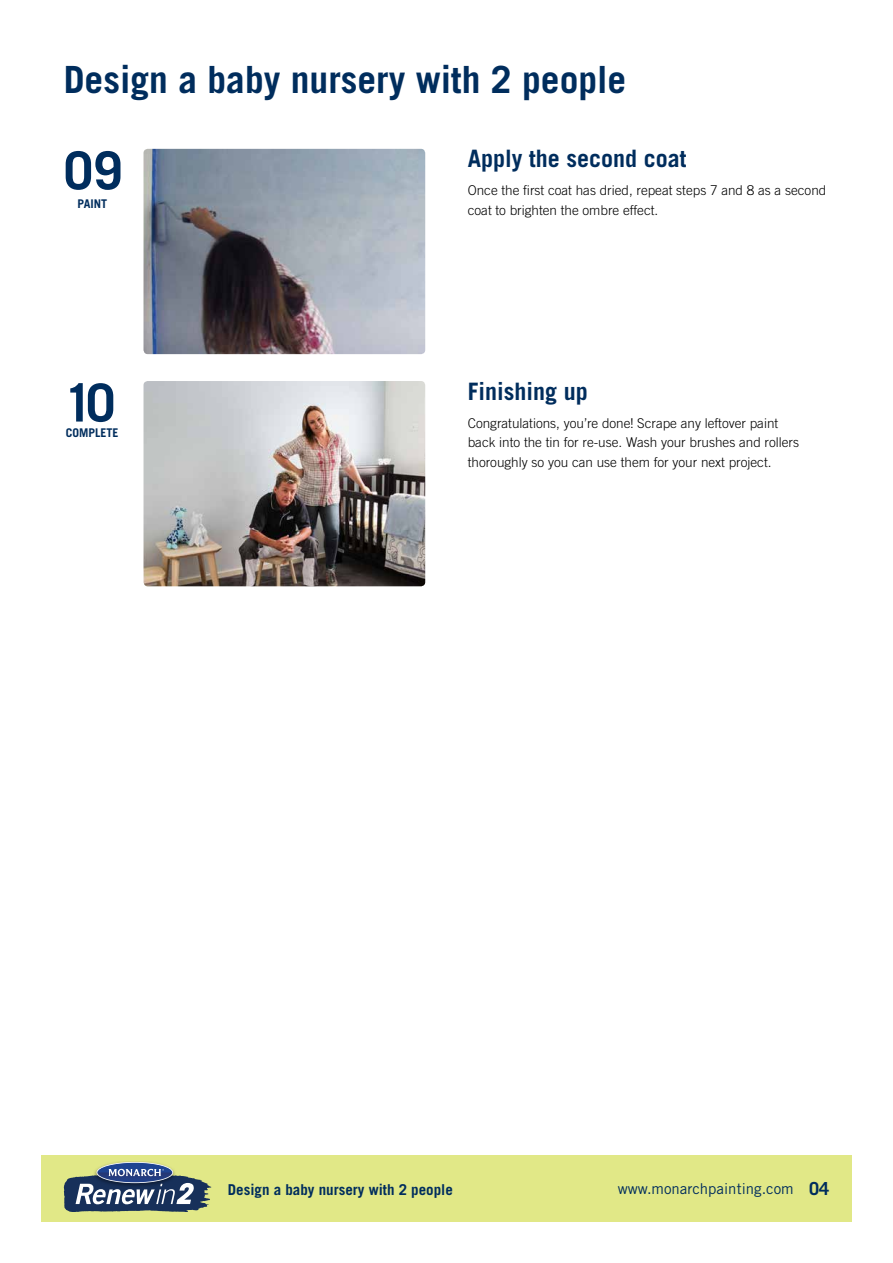
<style>
.page{position:relative;width:893px;height:1263px;background:#fff}
.page>*{position:absolute;margin:0;border:0;box-sizing:border-box;transform-origin:0 0}
.t1{font:700 52.5px "Trade Gothic";color:#002d5d}
.t2{font:700 37.5px "Trade Gothic";color:#002d5d}
.t3{font:700 24px "Trade Gothic";color:#002d5d}
.t4{font:700 15px "Trade Gothic";color:#002d5d}
.t5{font:15px "Trade Gothic";color:#002d5d}
.t6{font:300 13.5px/19.5px "Trade Gothic";color:#000}
.t7{font:700 12px "Trade Gothic";color:#002d5d}
.s1{font-weight:700;font-size:18px}
</style>
<div class="page">
<div style="left:41px;top:1155px;width:811px;height:67px;background:#e1e887"></div>
<svg style="left:64px;top:1162px;width:147px;height:50px"></svg>
<img style="left:144px;top:149px;width:281px;height:205px">
<img style="left:144px;top:381px;width:281px;height:205px">
<h2 class="t2" style="left:64px;top:56px;width:564px">Design a baby nursery with 2 people</h2>
<h1 class="t1" style="left:64px;top:138px;width:60px">09</h1>
<p class="t7" style="left:77px;top:196px;width:31px">PAINT</p>
<h1 class="t1" style="left:64px;top:371px;width:53px">10</h1>
<p class="t7" style="left:66px;top:425px;width:54px">COMPLETE</p>
<h3 class="t3" style="left:468px;top:144px;width:220px">Apply the second coat</h3>
<p class="t6" style="left:468px;top:181px;width:360px">Once the first coat has dried, repeat steps 7 and 8 as a second coat to brighten the ombre effect.</p>
<h3 class="t3" style="left:468px;top:376px;width:121px">Finishing up</h3>
<p class="t6" style="left:468px;top:413px;width:333px">Congratulations, you’re done! Scrape any leftover paint back into the tin for re-use. Wash your brushes and rollers thoroughly so you can use them for your next project.</p>
<p class="t4" style="left:228px;top:1181px;width:227px">Design a baby nursery with 2 people</p>
<p class="t5" style="left:618px;top:1180px;width:213px">www.monarchpainting.com <span class="s1">04</span></p>
</div>
